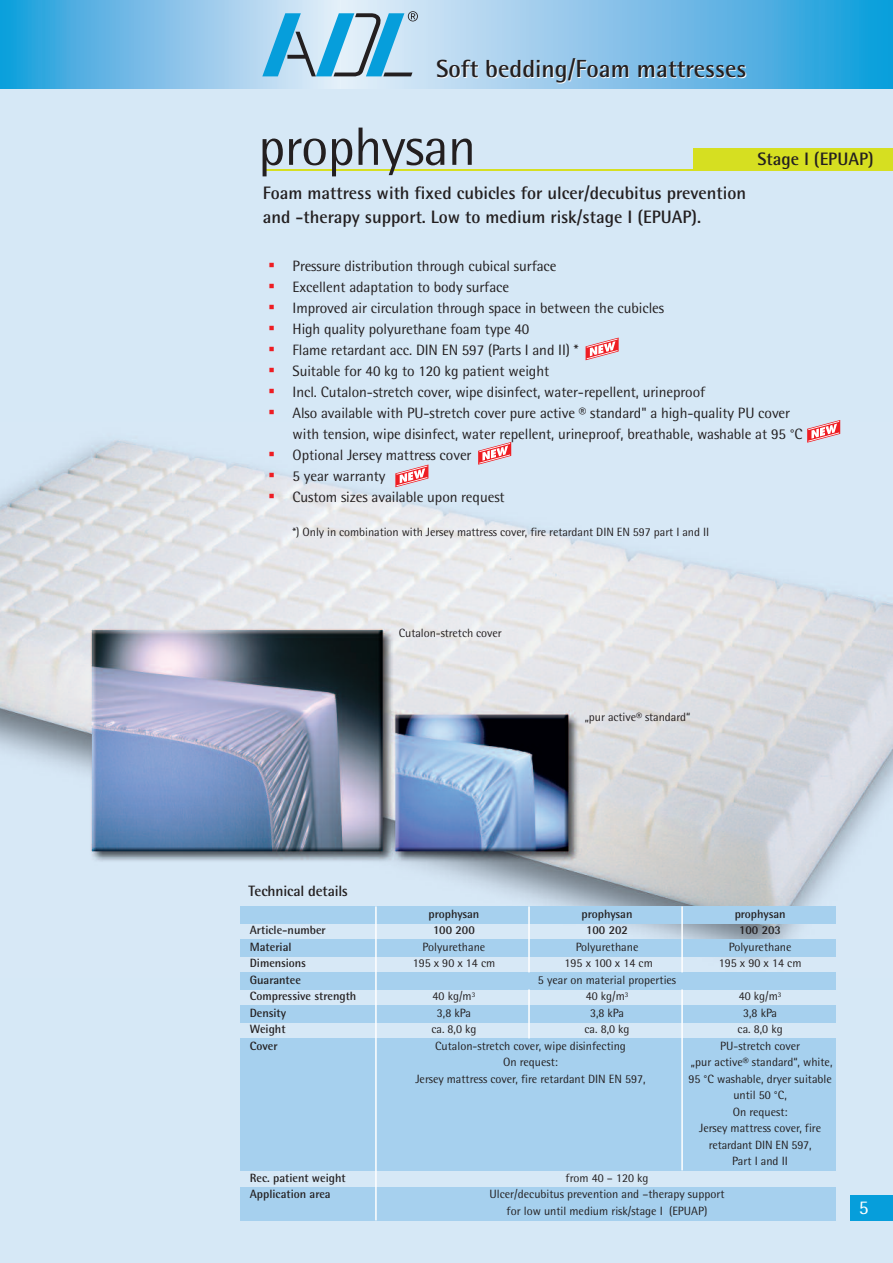
<style>
.page{position:relative;width:893px;height:1263px;background:#fff}
.page>*{position:absolute;margin:0;border:0;box-sizing:border-box;transform-origin:0 0}
.t1{font:54px "Rotis Semi Sans";letter-spacing:-.01em;color:#231f20}
.t2{font:700 24.75px "Rotis Semi Sans";color:#231f20}
.t3{font:19.5px "Rotis Semi Sans";color:#fff}
.t4{font:700 18px/23.2px "Rotis Semi Sans";color:#231f20}
.t5{font:15px/21px "Rotis Semi Sans";letter-spacing:-.005em;color:#231f20}
.t6{font:700 15px "Rotis Semi Sans";letter-spacing:-.01em;color:#231f20}
.t7{font:12px/16.5px "Rotis Semi Sans";color:#231f20;text-align:center}
.t8{font:700 12px "Rotis Semi Sans";color:#231f20}
.s1{font-family:"MS Gothic";font-size:36px;color:#ee1d23}
</style>
<div class="page">
<div style="left:0;top:88px;width:893px;height:1175px;background:#d6e8f6"></div>
<img style="left:0;top:422px;width:893px;height:556px">
<svg style="left:0;top:0;width:340px;height:88px;background:#73bde7"></svg>
<svg style="left:340px;top:0;width:553px;height:88px;background:#78bfe7"></svg>
<svg style="left:262px;top:11px;width:156px;height:65px;background:#89c1dd"></svg>
<hr style="left:263px;top:169px;width:630px;height:2px;background:#d6df21">
<div style="left:693px;top:148px;width:200px;height:21px;background:#d6df21"></div>
<svg style="left:586px;top:338px;width:33px;height:22px"></svg>
<svg style="left:807px;top:420px;width:33px;height:23px"></svg>
<svg style="left:395px;top:464px;width:33px;height:23px"></svg>
<svg style="left:478px;top:442px;width:33px;height:23px"></svg>
<div style="left:240px;top:906px;width:595px;height:17px;background:#a6d0ee"></div>
<div style="left:240px;top:939px;width:595px;height:17px;background:#a6d0ee"></div>
<div style="left:240px;top:972px;width:595px;height:17px;background:#a6d0ee"></div>
<div style="left:240px;top:1005px;width:595px;height:17px;background:#a6d0ee"></div>
<div style="left:240px;top:1038px;width:595px;height:132px;background:#a6d0ee"></div>
<div style="left:240px;top:1187px;width:595px;height:33px;background:#a6d0ee"></div>
<hr style="left:528px;top:906px;width:2px;height:66px;background:#fff">
<hr style="left:681px;top:906px;width:2px;height:66px;background:#fff">
<hr style="left:528px;top:989px;width:2px;height:49px;background:#fff">
<hr style="left:681px;top:989px;width:2px;height:181px;background:#fff">
<hr style="left:375px;top:906px;width:2px;height:314px;background:#fff">
<div style="left:850px;top:1195px;width:43px;height:25px;background:#069edb"></div>
<h2 class="t2" style="left:436px;top:60px;width:312px">Soft bedding/Foam mattresses</h2>
<h1 class="t1" style="left:258px;top:128px;width:219px">prophysan</h1>
<h3 class="t4" style="left:757px;top:149px;width:118px">Stage I (EPUAP)</h3>
<h3 class="t4" style="left:263px;top:183px;width:485px">Foam mattress with fixed cubicles for ulcer/decubitus prevention and -therapy support. Low to medium risk/stage I (EPUAP).</h3>
<p class="t5" style="left:263px;top:256px;width:295px"><span class="s1">•</span> Pressure distribution through cubical surface</p>
<p class="t5" style="left:263px;top:277px;width:248px"><span class="s1">•</span> Excellent adaptation to body surface</p>
<p class="t5" style="left:263px;top:298px;width:403px"><span class="s1">•</span> Improved air circulation through space in between the cubicles</p>
<p class="t5" style="left:263px;top:319px;width:268px"><span class="s1">•</span> High quality polyurethane foam type 40</p>
<p class="t5" style="left:263px;top:340px;width:317px"><span class="s1">•</span> Flame retardant acc. DIN EN 597 (Parts I and II) *</p>
<p class="t5" style="left:263px;top:361px;width:288px"><span class="s1">•</span> Suitable for 40 kg to 120 kg patient weight</p>
<p class="t5" style="left:263px;top:382px;width:444px"><span class="s1">•</span> Incl. Cutalon-stretch cover, wipe disinfect, water-repellent, urineproof</p>
<p class="t5" style="left:293px;top:403px;width:512px;text-indent:-30px"><span class="s1">•</span> Also available with PU-stretch cover pure active ® standard" a high-quality PU cover with tension, wipe disinfect, water repellent, urineproof, breathable, washable at 95 °C</p>
<p class="t5" style="left:263px;top:445px;width:210px"><span class="s1">•</span> Optional Jersey mattress cover</p>
<p class="t5" style="left:263px;top:466px;width:124px"><span class="s1">•</span> 5 year warranty</p>
<p class="t5" style="left:263px;top:487px;width:243px"><span class="s1">•</span> Custom sizes available upon request</p>
<p class="t7" style="left:293px;top:525px;width:418px">*) Only in combination with Jersey mattress cover, fire retardant DIN EN 597 part I and II</p>
<p class="t7" style="left:399px;top:626px;width:105px">Cutalon-stretch cover</p>
<p class="t7" style="left:585px;top:710px;width:107px">„pur active® standard“</p>
<p class="t6" style="left:248px;top:885px;width:101px">Technical details</p>
<p class="t8" style="left:429px;top:909px;width:52px">prophysan</p>
<p class="t8" style="left:582px;top:909px;width:52px">prophysan</p>
<p class="t8" style="left:735px;top:909px;width:52px">prophysan</p>
<p class="t8" style="left:250px;top:926px;width:77px">Article-number</p>
<p class="t8" style="left:433px;top:926px;width:43px">100 200</p>
<p class="t8" style="left:586px;top:926px;width:43px">100 202</p>
<p class="t8" style="left:739px;top:926px;width:43px">100 203</p>
<p class="t8" style="left:250px;top:942px;width:43px">Material</p>
<p class="t7" style="left:423px;top:940px;width:64px">Polyurethane</p>
<p class="t7" style="left:576px;top:940px;width:64px">Polyurethane</p>
<p class="t7" style="left:729px;top:940px;width:64px">Polyurethane</p>
<p class="t8" style="left:250px;top:959px;width:58px">Dimensions</p>
<p class="t7" style="left:413px;top:956px;width:84px">195 x 90 x 14 cm</p>
<p class="t7" style="left:565px;top:956px;width:90px">195 x 100 x 14 cm</p>
<p class="t7" style="left:719px;top:956px;width:84px">195 x 90 x 14 cm</p>
<p class="t8" style="left:250px;top:975px;width:53px">Guarantee</p>
<p class="t7" style="left:538px;top:973px;width:140px">5 year on material properties</p>
<p class="t8" style="left:250px;top:992px;width:108px">Compressive strength</p>
<p class="t7" style="left:433px;top:989px;width:44px">40 kg/m<sup>3</sup></p>
<p class="t7" style="left:586px;top:989px;width:44px">40 kg/m<sup>3</sup></p>
<p class="t7" style="left:739px;top:989px;width:44px">40 kg/m<sup>3</sup></p>
<p class="t8" style="left:250px;top:1008px;width:38px">Density</p>
<p class="t7" style="left:437px;top:1006px;width:36px">3,8 kPa</p>
<p class="t7" style="left:590px;top:1006px;width:36px">3,8 kPa</p>
<p class="t7" style="left:743px;top:1006px;width:36px">3,8 kPa</p>
<p class="t8" style="left:250px;top:1025px;width:37px">Weight</p>
<p class="t7" style="left:431px;top:1022px;width:47px">ca. 8,0 kg</p>
<p class="t7" style="left:584px;top:1022px;width:47px">ca. 8,0 kg</p>
<p class="t7" style="left:738px;top:1022px;width:47px">ca. 8,0 kg</p>
<p class="t8" style="left:250px;top:1041px;width:29px">Cover</p>
<p class="t7" style="left:435px;top:1039px;width:192px">Cutalon-stretch cover, wipe disinfecting</p>
<p class="t7" style="left:720px;top:1039px;width:82px">PU-stretch cover</p>
<p class="t7" style="left:503px;top:1055px;width:56px">On request:</p>
<p class="t7" style="left:691px;top:1055px;width:143px">„pur active® standard“, white,</p>
<p class="t7" style="left:415px;top:1072px;width:232px">Jersey mattress cover, fire retardant DIN EN 597,</p>
<p class="t7" style="left:688px;top:1072px;width:145px">95 °C washable, dryer suitable until 50 °C,<br>On request:<br>Jersey mattress cover, fire retardant DIN EN 597,<br>Part I and II</p>
<p class="t8" style="left:250px;top:1173px;width:97px">Rec. patient weight</p>
<p class="t7" style="left:566px;top:1171px;width:84px">from 40 – 120 kg</p>
<p class="t8" style="left:250px;top:1190px;width:82px">Application area</p>
<p class="t7" style="left:490px;top:1187px;width:236px">Ulcer/decubitus prevention and –therapy support for low until medium risk/stage I (EPUAP)</p>
<h3 class="t3" style="left:859px;top:1200px;width:11px">5</h3>
</div>
